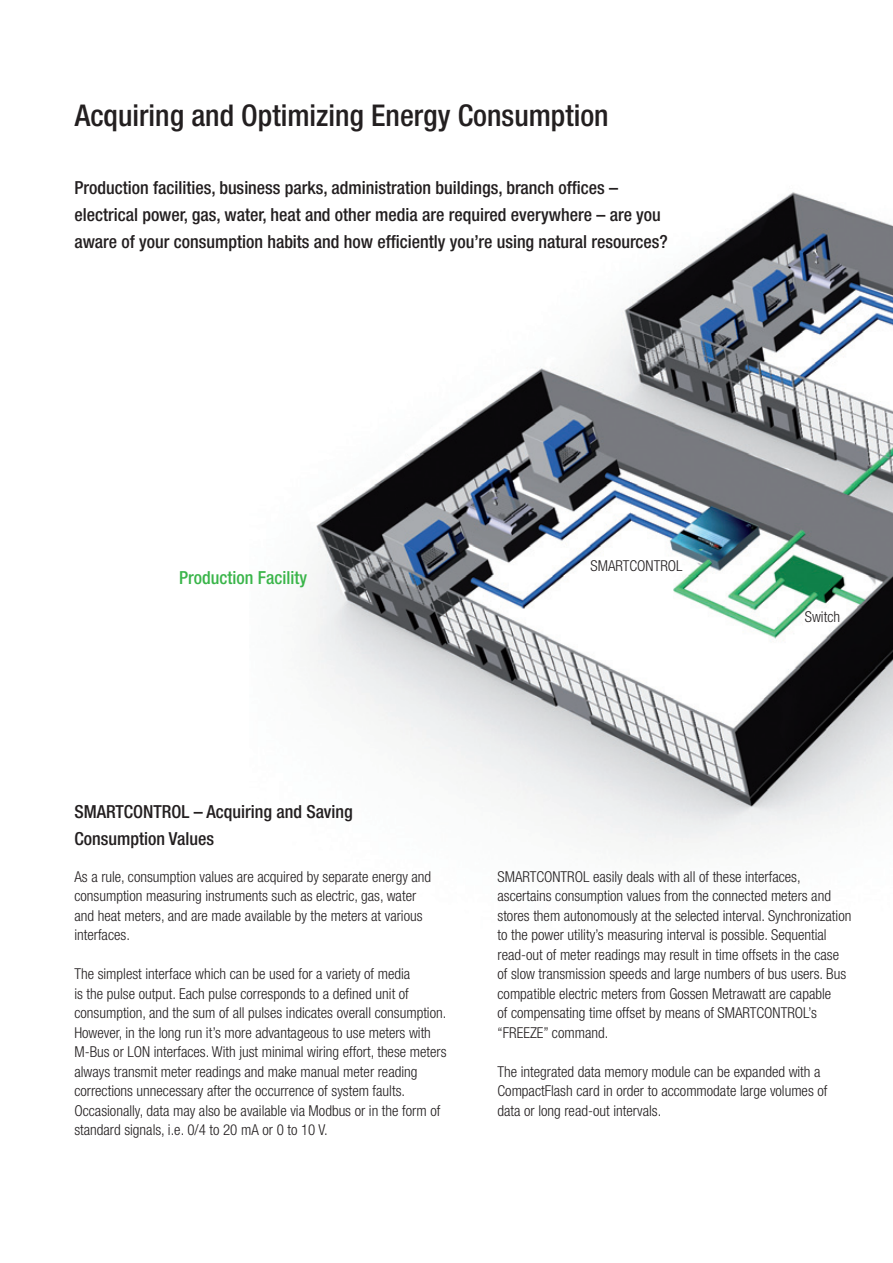
<style>
.page{position:relative;width:893px;height:1263px;background:#fff}
.page>*{position:absolute;margin:0;border:0;box-sizing:border-box;transform-origin:0 0}
.t1{font:500 condensed 30px "Helvetica Neue";color:#231f20}
.t2{font:500 condensed 18px/27px "Helvetica Neue";color:#231f20}
.t3{font:500 condensed 18px "Helvetica Neue";color:#3ab54a}
.t4{font:300 condensed 15px/19.5px "Helvetica Neue";color:#231f20}
</style>
<div class="page">
<img style="left:310px;top:192px;width:583px;height:655px">
<h1 class="t1" style="left:75px;top:97px;width:535px">Acquiring and Optimizing Energy Consumption</h1>
<p class="t2" style="left:74px;top:173px;width:595px">Production facilities, business parks, administration buildings, branch offices – electrical power, gas, water, heat and other media are required everywhere – are you aware of your consumption habits and how efficiently you’re using natural resources?</p>
<p class="t3" style="left:179px;top:566px;width:129px">Production Facility</p>
<p class="t4" style="left:591px;top:556px;width:16px">Smartcontrol</p>
<p class="t4" style="left:805px;top:606px;width:37px">Switch</p>
<p class="t2" style="left:74px;top:798px;width:280px">SMARTCONTROL – Acquiring and Saving<br>Consumption Values</p>
<p class="t4" style="left:74px;top:866px;width:358px">As a rule, consumption values are acquired by separate energy and consumption measuring instruments such as electric, gas, water and heat meters, and are made available by the meters at various interfaces.</p>
<p class="t4" style="left:74px;top:964px;width:374px">The simplest interface which can be used for a variety of media<br>is the pulse output. Each pulse corresponds to a defined unit of consumption, and the sum of all pulses indicates overall consumption.<br>However, in the long run it’s more advantageous to use meters with M-Bus or LON interfaces. With just minimal wiring effort, these meters always transmit meter readings and make manual meter reading corrections unnecessary after the occurrence of system faults.<br>Occasionally, data may also be available via Modbus or in the form of standard signals, i.e. 0/4 to 20 mA or 0 to 10 V.</p>
<p class="t4" style="left:497px;top:866px;width:355px">SMARTCONTROL easily deals with all of these interfaces, ascertains consumption values from the connected meters and stores them autonomously at the selected interval. Synchronization to the power utility’s measuring interval is possible. Sequential read-out of meter readings may result in time offsets in the case of slow transmission speeds and large numbers of bus users. Bus compatible electric meters from Gossen Metrawatt are capable<br>of compensating time offset by means of SMARTCONTROL’s “FREEZE” command.</p>
<p class="t4" style="left:497px;top:1061px;width:331px">The integrated data memory module can be expanded with a<br>CompactFlash card in order to accommodate large volumes of data or long read-out intervals.</p>
</div>
